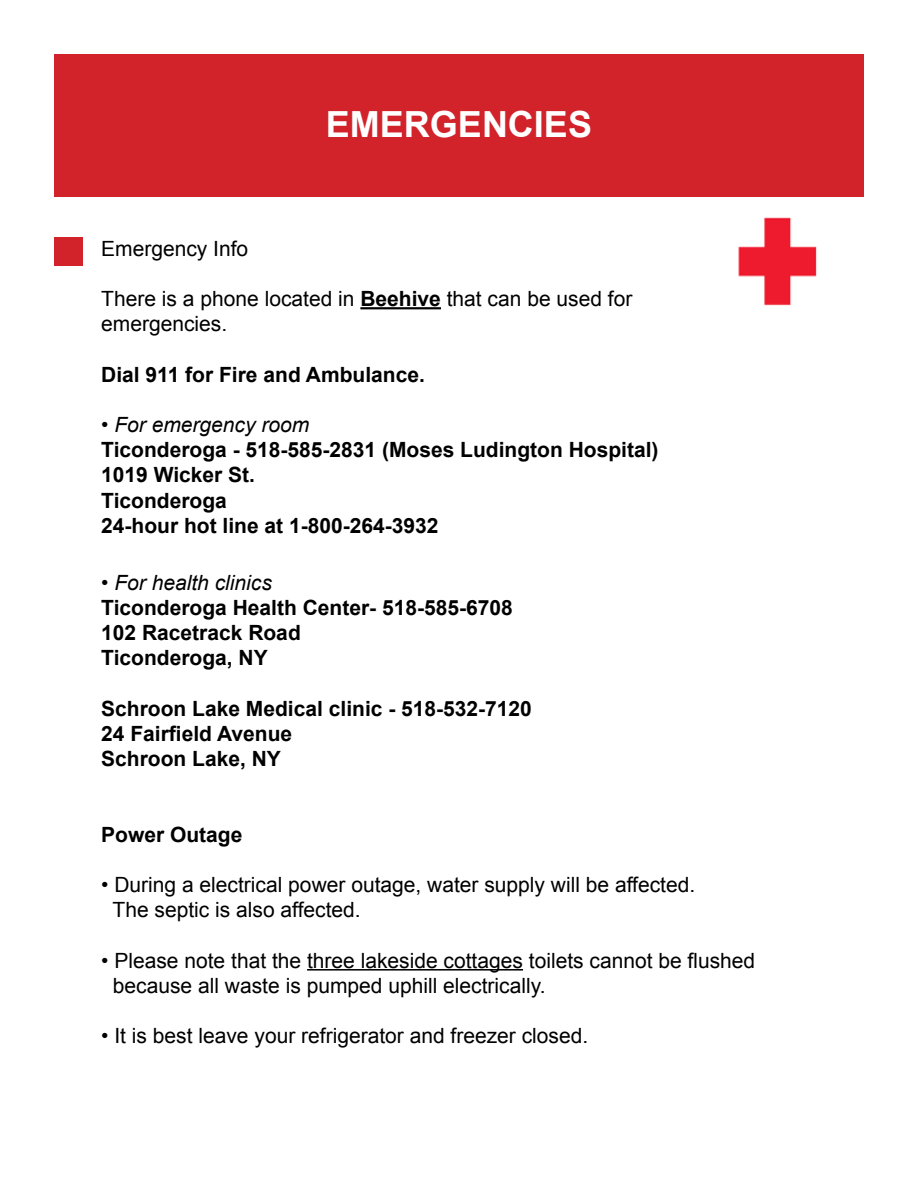
<style>
.page{position:relative;width:918px;height:1188px;background:#fff}
.page>*{position:absolute;margin:0;border:0;box-sizing:border-box;transform-origin:0 0}
.t1{font:700 36px "Arial";color:#fff}
.t2{font:700 21px/25.2px "Arial";color:#000}
.t3{font:21px/25.2px "Arial";color:#000}
.s1{font-weight:700}
.s2{font-weight:400}
.s3{font-weight:400;font-style:italic}
</style>
<div class="page">
<div style="left:54px;top:54px;width:810px;height:142px;background:#d2232a"></div>
<hr style="left:360px;top:307px;width:81px;height:2px;background:#000">
<hr style="left:307px;top:969px;width:216px;height:2px;background:#000">
<div style="left:54px;top:237px;width:28px;height:29px;background:#d2232a"></div>
<img style="left:738px;top:217px;width:79px;height:89px">
<h1 class="t1" style="left:326px;top:101px;width:268px">EMERGENCIES</h1>
<p class="t3" style="left:101px;top:236px;width:149px">Emergency Info</p>
<p class="t3" style="left:101px;top:286px;width:533px">There is a phone located in <span class="s1">Beehive</span> that can be used for emergencies.</p>
<p class="t2" style="left:101px;top:362px;width:325px">Dial 911 for Fire and Ambulance.</p>
<p class="t2" style="left:101px;top:413px;width:559px"><span class="s2">•</span> <span class="s3">For emergency room<br></span>Ticonderoga - 518-585-2831 (Moses Ludington Hospital)<br>1019 Wicker St.<br>Ticonderoga<br>24-hour hot line at 1-800-264-3932</p>
<p class="t2" style="left:101px;top:570px;width:413px"><span class="s2">•</span> <span class="s3">For health clinics<br></span>Ticonderoga Health Center- 518-585-6708<br>102 Racetrack Road<br>Ticonderoga, NY</p>
<p class="t2" style="left:101px;top:696px;width:432px">Schroon Lake Medical clinic - 518-532-7120<br>24 Fairfield Avenue<br>Schroon Lake, NY</p>
<p class="t2" style="left:101px;top:822px;width:143px">Power Outage</p>
<p class="t3" style="left:113px;top:872px;width:584px;text-indent:-11px">• During a electrical power outage, water supply will be affected.<br>The septic is also affected.</p>
<p class="t3" style="left:113px;top:948px;width:644px;text-indent:-12px">• Please note that the three lakeside cottages toilets cannot be flushed because all waste is pumped uphill electrically.</p>
<p class="t3" style="left:101px;top:1023px;width:489px">• It is best leave your refrigerator and freezer closed.</p>
</div>
